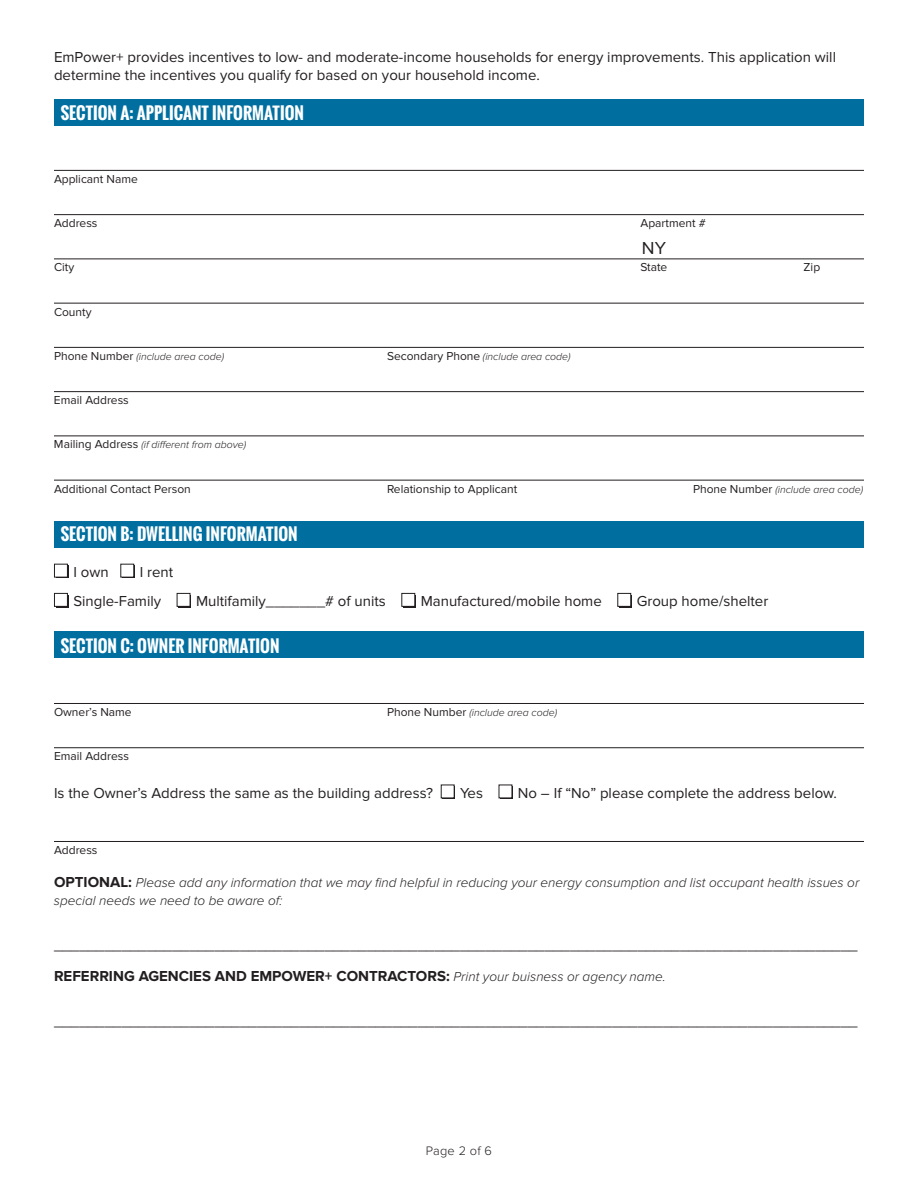
<style>
.page{position:relative;width:918px;height:1188px;background:#fff}
.page>*{position:absolute;margin:0;border:0;box-sizing:border-box;transform-origin:0 0}
.t1{font:18px "Proxima Nova";color:#231f20}
.t2{font:700 16.5px "Oswald";color:#fff}
.t3{font:15px/18px "Proxima Nova";color:#231f20}
.t4{font:italic 300 13.5px/18px "Proxima Nova";color:#231f20}
.t5{font:300 12.75px "Proxima Nova";letter-spacing:.02em;color:#231f20}
.t6{font:12px "Proxima Nova";color:#231f20}
.t7{font:italic 300 10.5px "Proxima Nova";color:#231f20}
.s1{font-weight:400;font-style:normal;font-size:12px}
.s2{font-weight:700;font-style:normal;font-size:15px}
.s3{font-weight:700}
.s4{font-weight:300;font-style:italic;font-size:13.5px}
</style>
<div class="page">
<div style="left:54px;top:631px;width:810px;height:27px;background:#006fa0"></div>
<div style="left:54px;top:521px;width:810px;height:27px;background:#006fa0"></div>
<div style="left:54px;top:99px;width:810px;height:27px;background:#006fa0"></div>
<hr style="left:54px;top:170px;width:810px;height:1px;background:#231f20">
<hr style="left:54px;top:214px;width:810px;height:1px;background:#231f20">
<hr style="left:54px;top:259px;width:810px;height:1px;background:#231f20">
<hr style="left:54px;top:303px;width:810px;height:1px;background:#231f20">
<hr style="left:54px;top:347px;width:810px;height:1px;background:#231f20">
<hr style="left:54px;top:391px;width:810px;height:1px;background:#231f20">
<hr style="left:54px;top:436px;width:810px;height:1px;background:#231f20">
<hr style="left:54px;top:480px;width:810px;height:1px;background:#231f20">
<hr style="left:54px;top:703px;width:810px;height:1px;background:#231f20">
<hr style="left:54px;top:747px;width:810px;height:1px;background:#231f20">
<hr style="left:54px;top:841px;width:810px;height:1px;background:#231f20">
<div style="left:56px;top:565px;width:13px;height:13px;background:#231f20"></div>
<div style="left:54px;top:564px;width:13px;height:13px;background:#fff"></div>
<div style="left:54px;top:564px;width:14px;height:14px;border:1px solid #231f20"></div>
<div style="left:122px;top:565px;width:13px;height:13px;background:#231f20"></div>
<div style="left:121px;top:564px;width:13px;height:13px;background:#fff"></div>
<div style="left:120px;top:564px;width:14px;height:14px;border:1px solid #231f20"></div>
<div style="left:56px;top:595px;width:13px;height:13px;background:#231f20"></div>
<div style="left:54px;top:593px;width:13px;height:13px;background:#fff"></div>
<div style="left:54px;top:593px;width:14px;height:14px;border:1px solid #231f20"></div>
<div style="left:178px;top:595px;width:13px;height:13px;background:#231f20"></div>
<div style="left:177px;top:593px;width:13px;height:13px;background:#fff"></div>
<div style="left:177px;top:593px;width:14px;height:14px;border:1px solid #231f20"></div>
<div style="left:403px;top:595px;width:13px;height:13px;background:#231f20"></div>
<div style="left:402px;top:593px;width:13px;height:13px;background:#fff"></div>
<div style="left:401px;top:593px;width:14px;height:14px;border:1px solid #231f20"></div>
<div style="left:619px;top:595px;width:13px;height:13px;background:#231f20"></div>
<div style="left:618px;top:593px;width:13px;height:13px;background:#fff"></div>
<div style="left:617px;top:593px;width:14px;height:14px;border:1px solid #231f20"></div>
<div style="left:442px;top:786px;width:13px;height:13px;background:#231f20"></div>
<div style="left:441px;top:785px;width:13px;height:13px;background:#fff"></div>
<div style="left:441px;top:784px;width:14px;height:14px;border:1px solid #231f20"></div>
<div style="left:500px;top:786px;width:13px;height:13px;background:#231f20"></div>
<div style="left:499px;top:785px;width:13px;height:13px;background:#fff"></div>
<p class="t3" style="left:54px;top:48px;width:784px">EmPower+ provides incentives to low- and moderate-income households for energy improvements. This application will determine the incentives you qualify for based on your household income.</p>
<p class="t2" style="left:61px;top:100px;width:245px">SECTION A: APPLICANT INFORMATION</p>
<p class="t6" style="left:54px;top:172px;width:85px">Applicant Name</p>
<p class="t6" style="left:54px;top:216px;width:45px">Address</p>
<p class="t6" style="left:640px;top:216px;width:67px">Apartment #</p>
<p class="t6" style="left:54px;top:260px;width:22px">City</p>
<p class="t6" style="left:640px;top:260px;width:28px">State</p>
<p class="t6" style="left:804px;top:260px;width:18px">Zip</p>
<p class="t6" style="left:54px;top:305px;width:39px">County</p>
<p class="t7" style="left:54px;top:350px;width:172px"><span class="s1">Phone Number</span> (include area code)</p>
<p class="t7" style="left:387px;top:350px;width:185px"><span class="s1">Secondary Phone</span> (include area code)</p>
<p class="t6" style="left:54px;top:393px;width:76px">Email Address</p>
<p class="t7" style="left:54px;top:439px;width:194px"><span class="s1">Mailing Address</span> (if different from above)</p>
<p class="t6" style="left:54px;top:482px;width:138px">Additional Contact Person</p>
<p class="t6" style="left:387px;top:482px;width:132px">Relationship to Applicant</p>
<p class="t7" style="left:693px;top:483px;width:172px"><span class="s1">Phone Number</span> (include area code)</p>
<p class="t2" style="left:61px;top:521px;width:238px">SECTION B: DWELLING INFORMATION</p>
<p class="t3" style="left:73px;top:563px;width:37px">I own</p>
<p class="t1" style="left:642px;top:238px;width:26px">NY</p>
<p class="t3" style="left:73px;top:557px;width:101px;line-height:29.2px;text-indent:66px">I rent<br>Single-Family</p>
<p class="t3" style="left:196px;top:592px;width:191px">Multifamily_______# of units</p>
<p class="t3" style="left:421px;top:592px;width:183px">Manufactured/mobile home</p>
<p class="t3" style="left:637px;top:592px;width:133px">Group home/shelter</p>
<p class="t2" style="left:61px;top:633px;width:220px">SECTION C: OWNER INFORMATION</p>
<p class="t6" style="left:54px;top:705px;width:79px">Owner’s Name</p>
<p class="t7" style="left:387px;top:707px;width:172px"><span class="s1">Phone Number</span> (include area code)</p>
<p class="t6" style="left:54px;top:749px;width:76px">Email Address</p>
<p class="t3" style="left:54px;top:784px;width:380px">Is the Owner’s Address the same as the building address?</p>
<p class="t3" style="left:460px;top:784px;width:24px">Yes</p>
<p class="t3" style="left:518px;top:784px;width:321px">No – If “No” please complete the address below.</p>
<p class="t6" style="left:54px;top:843px;width:45px">Address</p>
<p class="t4" style="left:54px;top:874px;width:807px"><span class="s2">OPTIONAL:</span> Please add any information that we may find helpful in reducing your energy consumption and list occupant health issues or special needs we need to be aware of:</p>
<p class="t3" style="left:54px;top:929px;width:805px;line-height:31.5px">_______________________________________________________________________________________________<br><span class="s3">REFERRING AGENCIES AND EMPOWER+ CONTRACTORS:</span> <span class="s4">Print your buisness or agency name.</span></p>
<p class="t3" style="left:54px;top:1013px;width:805px">_______________________________________________________________________________________________</p>
<p class="t5" style="left:426px;top:1143px;width:68px">Page 2 of 6</p>
</div>
